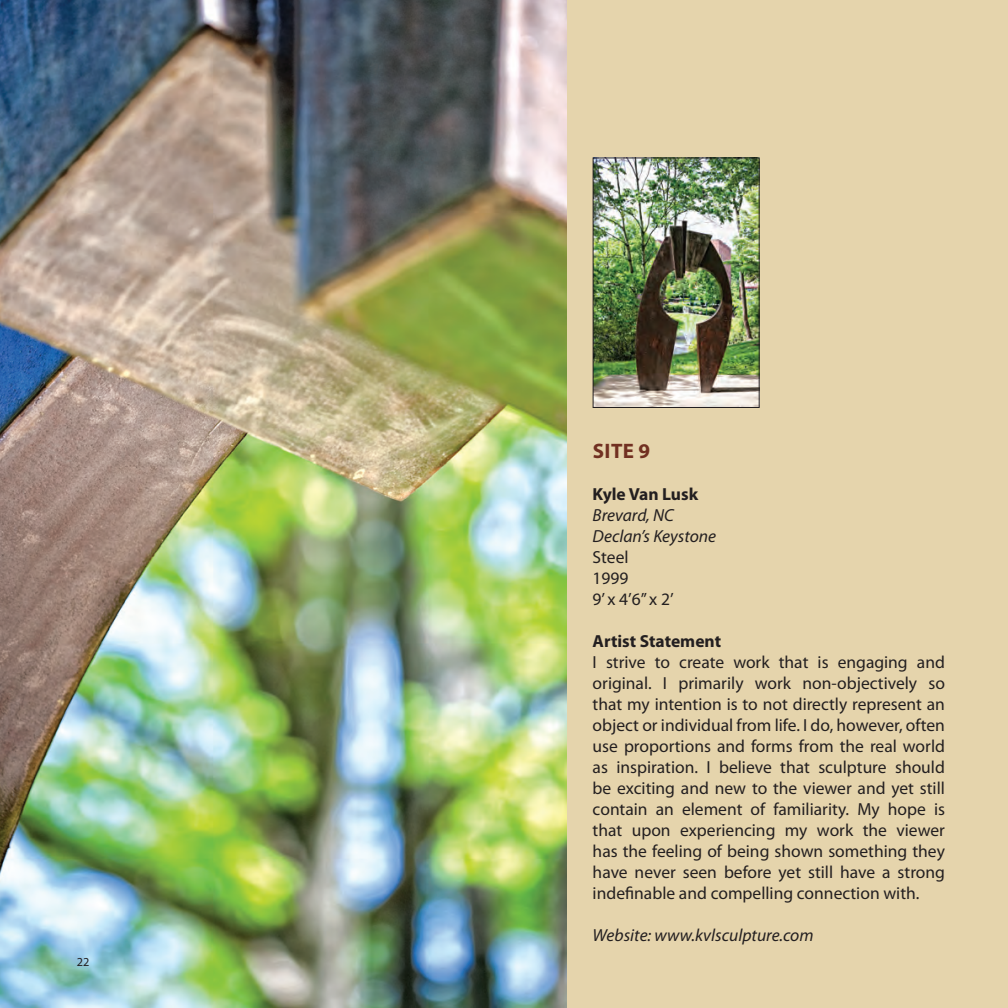
<style>
.page{position:relative;width:1008px;height:1008px;background:#fff}
.page>*{position:absolute;margin:0;border:0;box-sizing:border-box;transform-origin:0 0}
.t1{font:700 21px "Myriad Pro";color:#713021}
.t2{font:17.5px/21px "Myriad Pro";color:#231f20;text-align:justify}
.t3{font:italic 17.5px "Myriad Pro";color:#231f20}
.t4{font:700 17.5px "Myriad Pro";color:#231f20}
.t5{font:12.25px "Myriad Pro";color:#231f20}
</style>
<div class="page">
<div style="left:560px;top:0;width:448px;height:1008px;background:#e5d4ac"></div>
<img style="left:595px;top:160px;width:163px;height:246px">
<div style="left:593px;top:158px;width:167px;height:250px;border:1px solid #231f20"></div>
<img style="left:0;top:0;width:567px;height:1008px">
<p class="t5" style="left:72px;top:955px;width:19px">222</p>
<p class="t1" style="left:593px;top:437px;width:59px">SITE 9</p>
<p class="t4" style="left:593px;top:483px;width:107px">Kyle Van Lusk</p>
<p class="t3" style="left:593px;top:504px;width:83px">Brevard, NC</p>
<p class="t3" style="left:593px;top:525px;width:125px">Declan’s Keystone</p>
<p class="t2" style="left:593px;top:546px;width:37px">Steel</p>
<p class="t2" style="left:593px;top:567px;width:37px">1999</p>
<p class="t2" style="left:593px;top:588px;width:83px">9’ x 4’6” x 2’</p>
<p class="t4" style="left:593px;top:630px;width:130px">Artist Statement</p>
<p class="t2" style="left:593px;top:651px;width:354px">I strive to create work that is engaging and original. I primarily work non-objectively so that my intention is to not directly represent an object or individual from life. I do, however, often use proportions and forms from the real world as inspiration. I believe that sculpture should be exciting and new to the viewer and yet still contain an element of familiarity. My hope is that upon experiencing my work the viewer has the feeling of being shown something they have never seen before yet still have a strong indefinable and compelling connection with.</p>
<p class="t3" style="left:593px;top:924px;width:222px">Website: www.kvlsculpture.com</p>
</div>
